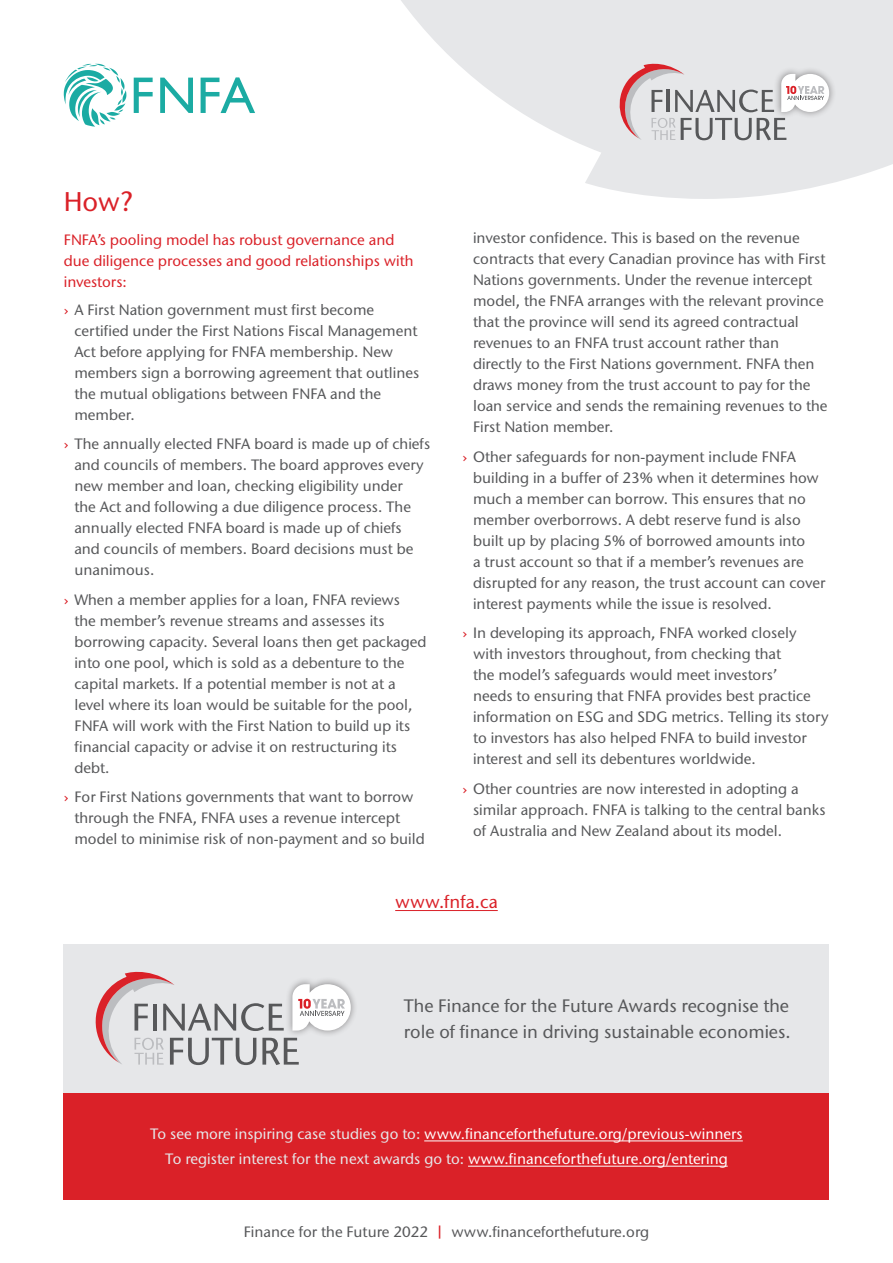
<style>
.page{position:relative;width:893px;height:1263px;background:#fff}
.page>*{position:absolute;margin:0;border:0;box-sizing:border-box;transform-origin:0 0}
.t1{font:500 27px "Stone Sans Pro ITC";color:#da2128}
.t2{font:500 18px/25.2px "Stone Sans Pro ITC";color:#57585a}
.t3{font:500 18px "Stone Sans Pro ITC";color:#da2128}
.t4{font:500 15px/21px "Stone Sans Pro ITC";color:#57585a}
.t5{font:500 15px/25.2px "Stone Sans Pro ITC";color:#fff;text-align:center}
.t6{font:500 15px/21px "Stone Sans Pro ITC";color:#da2128}
.s1{color:#da2128}
.s2{color:#e6e7e9}
</style>
<div class="page">
<svg style="left:401px;top:0;width:492px;height:199px;fill:#e6e7e9"></svg>
<div style="left:773px;top:66px;width:64px;height:54px;background:#231f20;opacity:.5"></div>
<svg style="left:614px;top:59px;width:215px;height:81px;background:#d5d0d2"></svg>
<svg style="left:64px;top:64px;width:63px;height:63px"></svg>
<svg style="left:134px;top:78px;width:19px;height:35px"></svg>
<svg style="left:160px;top:78px;width:33px;height:35px"></svg>
<svg style="left:201px;top:77px;width:54px;height:36px"></svg>
<div style="left:64px;top:1093px;width:765px;height:106px;background:#da2128"></div>
<div style="left:64px;top:944px;width:765px;height:149px;background:#e6e7e9"></div>
<hr style="left:424px;top:1141px;width:319px;height:1px;background:#fff">
<hr style="left:468px;top:1166px;width:260px;height:1px;background:#fff">
<div style="left:285px;top:976px;width:73px;height:62px;background:#231f20;opacity:.5"></div>
<svg style="left:95px;top:971px;width:256px;height:94px"></svg>
<hr style="left:395px;top:910px;width:103px;height:1px;background:#da2128">
<h1 class="t1" style="left:64px;top:185px;width:71px">How?</h1>
<p class="t6" style="left:64px;top:229px;width:351px">FNFA’s pooling model has robust governance and due diligence processes and good relationships with investors:</p>
<p class="t4" style="left:74px;top:299px;width:346px;text-indent:-11px"><span class="s1">›</span> A First Nation government must first become certified under the First Nations Fiscal Management Act before applying for FNFA membership. New members sign a borrowing agreement that outlines the mutual obligations between FNFA and the member.</p>
<p class="t4" style="left:74px;top:434px;width:357px;text-indent:-11px"><span class="s1">›</span> The annually elected FNFA board is made up of chiefs and councils of members. The board approves every new member and loan, checking eligibility under<br>the Act and following a due diligence process. The annually elected FNFA board is made up of chiefs and councils of members. Board decisions must be unanimous.</p>
<p class="t4" style="left:74px;top:589px;width:353px;text-indent:-11px"><span class="s1">›</span> When a member applies for a loan, FNFA reviews<br>the member’s revenue streams and assesses its borrowing capacity. Several loans then get packaged into one pool, which is sold as a debenture to the capital markets. If a potential member is not at a level where its loan would be suitable for the pool, FNFA will work with the First Nation to build up its financial capacity or advise it on restructuring its debt.</p>
<p class="t4" style="left:74px;top:787px;width:352px;text-indent:-11px"><span class="s1">›</span> For First Nations governments that want to borrow through the FNFA, FNFA uses a revenue intercept model to minimise risk of non-payment and so build</p>
<p class="t4" style="left:473px;top:228px;width:356px">investor confidence. This is based on the revenue contracts that every Canadian province has with First Nations governments. Under the revenue intercept model, the FNFA arranges with the relevant province that the province will send its agreed contractual revenues to an FNFA trust account rather than directly to the First Nations government. FNFA then draws money from the trust account to pay for the loan service and sends the remaining revenues to the First Nation member.</p>
<p class="t4" style="left:473px;top:446px;width:354px;text-indent:-11px"><span class="s1">›</span> Other safeguards for non-payment include FNFA building in a buffer of 23% when it determines how much a member can borrow. This ensures that no member overborrows. A debt reserve fund is also built up by placing 5% of borrowed amounts into<br>a trust account so that if a member’s revenues are disrupted for any reason, the trust account can cover interest payments while the issue is resolved.</p>
<p class="t4" style="left:473px;top:623px;width:357px;text-indent:-11px"><span class="s1">›</span> In developing its approach, FNFA worked closely with investors throughout, from checking that<br>the model’s safeguards would meet investors’<br>needs to ensuring that FNFA provides best practice information on ESG and SDG metrics. Telling its story to investors has also helped FNFA to build investor interest and sell its debentures worldwide.</p>
<p class="t4" style="left:473px;top:778px;width:354px;text-indent:-11px"><span class="s1">›</span> Other countries are now interested in adopting a similar approach. FNFA is talking to the central banks of Australia and New Zealand about its model.</p>
<p class="t3" style="left:395px;top:891px;width:104px">www.fnfa.ca</p>
<p class="t2" style="left:404px;top:993px;width:388px">The Finance for the Future Awards recognise the role of finance in driving sustainable economies.</p>
<p class="t5" style="left:150px;top:1121px;width:594px"><span class="s2">To see more inspiring case studies go to:</span> www.financeforthefuture.org/previous-winners<br><span class="s2">To register interest for the next awards go to:</span> www.financeforthefuture.org/entering</p>
<p class="t4" style="left:244px;top:1221px;width:407px">Finance for the Future 2022 <span class="s1">|</span> www.financeforthefuture.org</p>
</div>
